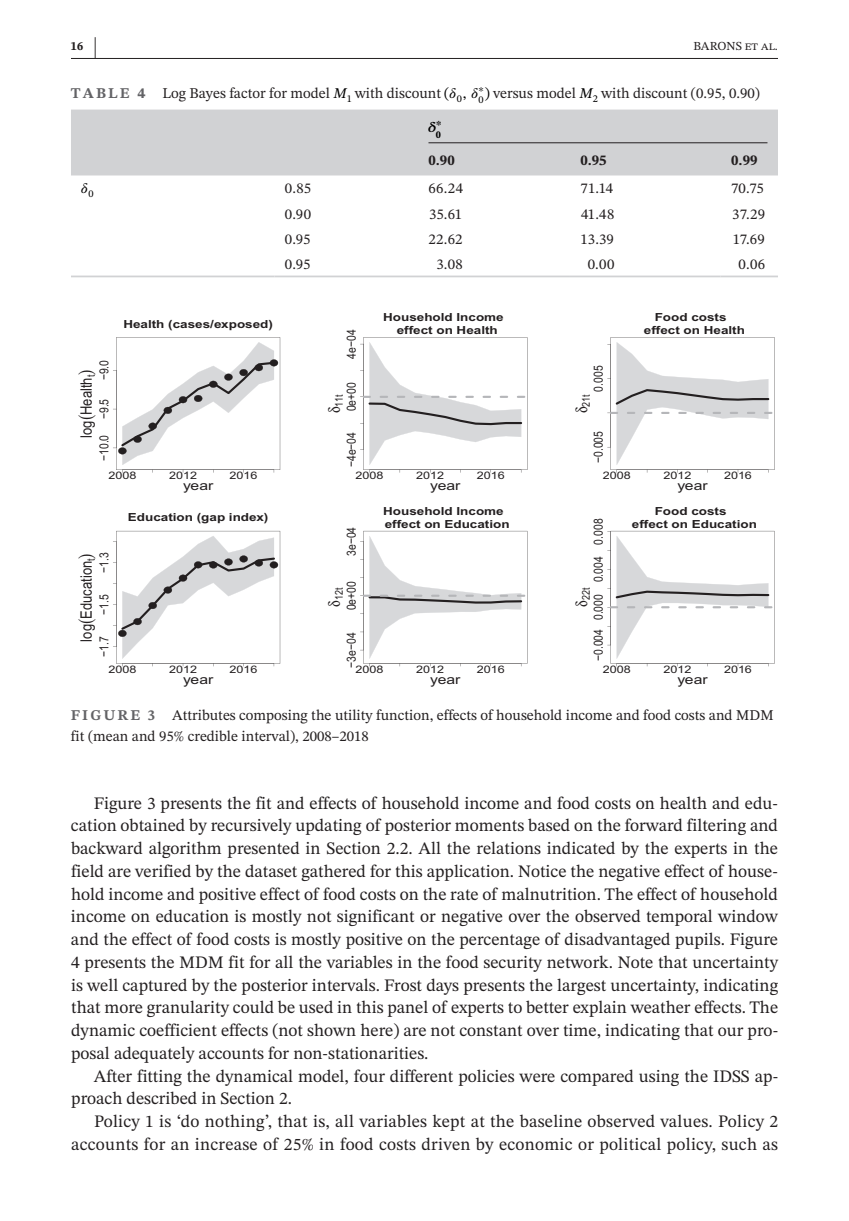
<style>
.page{position:relative;width:849px;height:1221px;background:#fff}
.page>*{position:absolute;margin:0;border:0;box-sizing:border-box;transform-origin:0 0}
.t1{font:17.5px/22.8px "STIX Two Text";color:#231f20;text-align:justify}
.t2{font:15.75px "Arial";color:#231f20;scale:.83 1}
.t3{font:14.88px/21px "STIX Two Text";color:#231f20}
.t4{font:700 14.88px "STIX Two Text";color:#231f20}
.t5{font:italic 700 14.88px "STIX Math";color:#000}
.t6{font:italic 14.88px "STIX Math";color:#000}
.t7{font:12.95px "Arial";color:#231f20;scale:1.21 1}
.t8{font:12.6px "Arial";color:#231f20;scale:.83 1}
.t9{font:12.25px "STIX Two Text";color:#231f20}
.t10{font:700 12.25px "STIX Two Text";color:#231f20}
.t11{font:700 11.2px/13.3px "Arial";color:#231f20;scale:1.21 1}
.t12{font:10.85px "Arial";color:#231f20;scale:.83 1}
.t13{font:10.33px "Arial";color:#231f20;scale:1.21 1}
.t14{font:700 10.33px "STIX Two Text";color:#000}
.s1{font-size:24.68px}
.s2{font-weight:700;color:#636366}
.s3{font-style:italic;color:#000}
.s4{color:#000}
.s5{font-family:"STIX Math";font-style:italic;color:#000}
</style>
<div class="page">
<hr style="left:71px;top:58px;width:706px;height:1px;background:#231f20">
<div style="left:71px;top:110px;width:706px;height:65px;background:#d1d2d4"></div>
<hr style="left:71px;top:275px;width:203px;height:2px;background:#d1d2d4">
<hr style="left:274px;top:275px;width:144px;height:2px;background:#d1d2d4">
<hr style="left:418px;top:275px;width:151px;height:2px;background:#d1d2d4">
<hr style="left:569px;top:275px;width:151px;height:2px;background:#d1d2d4">
<hr style="left:720px;top:275px;width:57px;height:2px;background:#d1d2d4">
<hr style="left:428px;top:142px;width:339px;height:1px;background:#231f20">
<svg style="left:113px;top:337px;width:167px;height:135px"></svg>
<svg style="left:360px;top:337px;width:167px;height:135px"></svg>
<svg style="left:607px;top:337px;width:167px;height:135px"></svg>
<svg style="left:113px;top:531px;width:167px;height:135px"></svg>
<svg style="left:360px;top:531px;width:167px;height:135px"></svg>
<svg style="left:607px;top:531px;width:167px;height:135px"></svg>
<p class="t10" style="left:71px;top:37px;width:27px">16 <span class="s1">|</span></p>
<p class="t9" style="left:693px;top:37px;width:86px">BARONS et al.</p>
<p class="t3" style="left:71px;top:83px;width:414px"><span class="s2">TABLE 4</span> Log Bayes factor for model <span class="s3">M</span><sub>1</sub> with discount <span class="s4">(</span><span class="s5">𝛿</span><sub>0</sub><span class="s4">,</span> <span class="s5">𝛿</span><sup>∗</sup></p>
<p class="t3" style="left:478px;top:83px;width:283px"><sub>0</sub><span class="s4">)</span> versus model <span class="s3">M</span><sub>2</sub> with discount (0.95, 0.90)</p>
<p class="t5" style="left:427px;top:122px;width:16px">𝜹<sup>∗</sup></p>
<p class="t14" style="left:435px;top:130px;width:7px">0</p>
<p class="t4" style="left:428px;top:149px;width:28px">0.90</p>
<p class="t4" style="left:580px;top:149px;width:28px">0.95</p>
<p class="t4" style="left:731px;top:149px;width:28px">0.99</p>
<p class="t6" style="left:81px;top:183px;width:14px">𝛿<sub>0</sub></p>
<p class="t3" style="left:285px;top:178px;width:28px">0.85</p>
<p class="t3" style="left:428px;top:178px;width:36px">66.24</p>
<p class="t3" style="left:580px;top:178px;width:34px">71.14</p>
<p class="t3" style="left:731px;top:178px;width:34px">70.75</p>
<p class="t3" style="left:285px;top:203px;width:28px">0.90</p>
<p class="t3" style="left:429px;top:203px;width:34px">35.61</p>
<p class="t3" style="left:581px;top:203px;width:35px">41.48</p>
<p class="t3" style="left:732px;top:203px;width:34px">37.29</p>
<p class="t3" style="left:285px;top:228px;width:27px">0.95</p>
<p class="t3" style="left:428px;top:228px;width:36px">22.62</p>
<p class="t3" style="left:580px;top:228px;width:35px">13.39</p>
<p class="t3" style="left:732px;top:228px;width:33px">17.69</p>
<p class="t3" style="left:285px;top:254px;width:27px">0.95</p>
<p class="t3" style="left:436px;top:254px;width:28px">3.08</p>
<p class="t3" style="left:587px;top:254px;width:28px">0.00</p>
<p class="t3" style="left:738px;top:254px;width:28px">0.06</p>
<p class="t8" style="left:96px;top:380px;width:26px;rotate:-90deg">−9.0</p>
<p class="t2" style="left:76px;top:437px;width:77px;rotate:-90deg">log Health<sub>t</sub></p>
<p class="t8" style="left:96px;top:461px;width:76px;rotate:-90deg">−10.0 −9.5</p>
<p class="t11" style="left:123px;top:317px;width:125px">Health (cases/exposed)</p>
<p class="t13" style="left:108px;top:469px;width:25px">2008</p>
<p class="t13" style="left:169px;top:469px;width:25px">2012</p>
<p class="t13" style="left:229px;top:469px;width:25px">2016</p>
<p class="t7" style="left:183px;top:477px;width:27px">year</p>
<p class="t8" style="left:96px;top:572px;width:26px;rotate:-90deg">−1.3</p>
<p class="t2" style="left:76px;top:641px;width:101px;rotate:-90deg">log Education<sub>t</sub></p>
<p class="t8" style="left:96px;top:615px;width:26px;rotate:-90deg">−1.5</p>
<p class="t8" style="left:96px;top:657px;width:26px;rotate:-90deg">−1.7</p>
<p class="t11" style="left:128px;top:511px;width:118px">Education (gap index)</p>
<p class="t13" style="left:108px;top:662px;width:25px">2008</p>
<p class="t13" style="left:169px;top:662px;width:25px">2012</p>
<p class="t13" style="left:229px;top:662px;width:25px">2016</p>
<p class="t7" style="left:183px;top:670px;width:27px">year</p>
<p class="t8" style="left:343px;top:358px;width:37px;rotate:-90deg">4e−04</p>
<p class="t8" style="left:343px;top:411px;width:37px;rotate:-90deg">0e+00</p>
<p class="t12" style="left:332px;top:406px;width:16px;rotate:-90deg">11t</p>
<p class="t8" style="left:343px;top:467px;width:44px;rotate:-90deg">−4e−04</p>
<p class="t11" style="left:396px;top:311px;width:90px;text-indent:-14px">Household Income effect on Health</p>
<p class="t13" style="left:355px;top:469px;width:25px">2008</p>
<p class="t13" style="left:416px;top:469px;width:25px">2012</p>
<p class="t13" style="left:476px;top:469px;width:25px">2016</p>
<p class="t8" style="left:343px;top:556px;width:37px;rotate:-90deg">3e−04</p>
<p class="t8" style="left:343px;top:610px;width:37px;rotate:-90deg">0e+00</p>
<p class="t12" style="left:332px;top:600px;width:16px;rotate:-90deg">12t</p>
<p class="t7" style="left:430px;top:477px;width:27px">year</p>
<p class="t11" style="left:383px;top:504px;width:106px">Household Income effect on Education</p>
<p class="t8" style="left:343px;top:667px;width:44px;rotate:-90deg">−3e−04</p>
<p class="t13" style="left:355px;top:662px;width:25px">2008</p>
<p class="t13" style="left:416px;top:662px;width:25px">2012</p>
<p class="t13" style="left:476px;top:662px;width:25px">2016</p>
<p class="t7" style="left:430px;top:670px;width:27px">year</p>
<p class="t8" style="left:590px;top:391px;width:33px;rotate:-90deg">0.005</p>
<p class="t12" style="left:579px;top:406px;width:16px;rotate:-90deg">21t</p>
<p class="t8" style="left:590px;top:463px;width:40px;rotate:-90deg">−0.005</p>
<p class="t11" style="left:643px;top:311px;width:85px;text-indent:11px">Food costs effect on Health</p>
<p class="t13" style="left:602px;top:469px;width:25px">2008</p>
<p class="t13" style="left:663px;top:469px;width:25px">2012</p>
<p class="t13" style="left:723px;top:469px;width:25px">2016</p>
<p class="t8" style="left:590px;top:661px;width:173px;rotate:-90deg">−0.004 0.000 0.004 0.008</p>
<p class="t12" style="left:579px;top:600px;width:16px;rotate:-90deg">22t</p>
<p class="t7" style="left:677px;top:477px;width:27px">year</p>
<p class="t11" style="left:631px;top:504px;width:105px;text-indent:23px">Food costs effect on Education</p>
<p class="t13" style="left:602px;top:662px;width:25px">2008</p>
<p class="t13" style="left:663px;top:662px;width:25px">2012</p>
<p class="t13" style="left:723px;top:662px;width:25px">2016</p>
<p class="t7" style="left:677px;top:670px;width:27px">year</p>
<p class="t3" style="left:71px;top:704px;width:704px"><span class="s2">FIGURE 3</span> Attributes composing the utility function, effects of household income and food costs and MDM fit (mean and 95% credible interval), 2008–2018</p>
<p class="t1" style="left:71px;top:791px;width:708px;text-indent:23px">Figure 3 presents the fit and effects of household income and food costs on health and edu&shy;cation obtained by recursively updating of posterior moments based on the forward filtering and backward algorithm presented in Section 2.2. All the relations indicated by the experts in the field are verified by the dataset gathered for this application. Notice the negative effect of house&shy;hold income and positive effect of food costs on the rate of malnutrition. The effect of household income on education is mostly not significant or negative over the observed temporal window and the effect of food costs is mostly positive on the percentage of disadvantaged pupils. Figure 4 presents the MDM fit for all the variables in the food security network. Note that uncertainty is well captured by the posterior intervals. Frost days presents the largest uncertainty, indicating that more granularity could be used in this panel of experts to better explain weather effects. The dynamic coefficient effects (not shown here) are not constant over time, indicating that our pro&shy;posal adequately accounts for non-stationarities.</p>
<p class="t1" style="left:71px;top:1064px;width:708px;text-indent:23px">After fitting the dynamical model, four different policies were compared using the IDSS ap&shy;proach described in Section 2.</p>
<p class="t1" style="left:71px;top:1109px;width:708px;text-align:right">Policy 1 is ‘do nothing’, that is, all variables kept at the baseline observed values. Policy 2 accounts for an increase of 25% in food costs driven by economic or political policy, such as</p>
</div>
